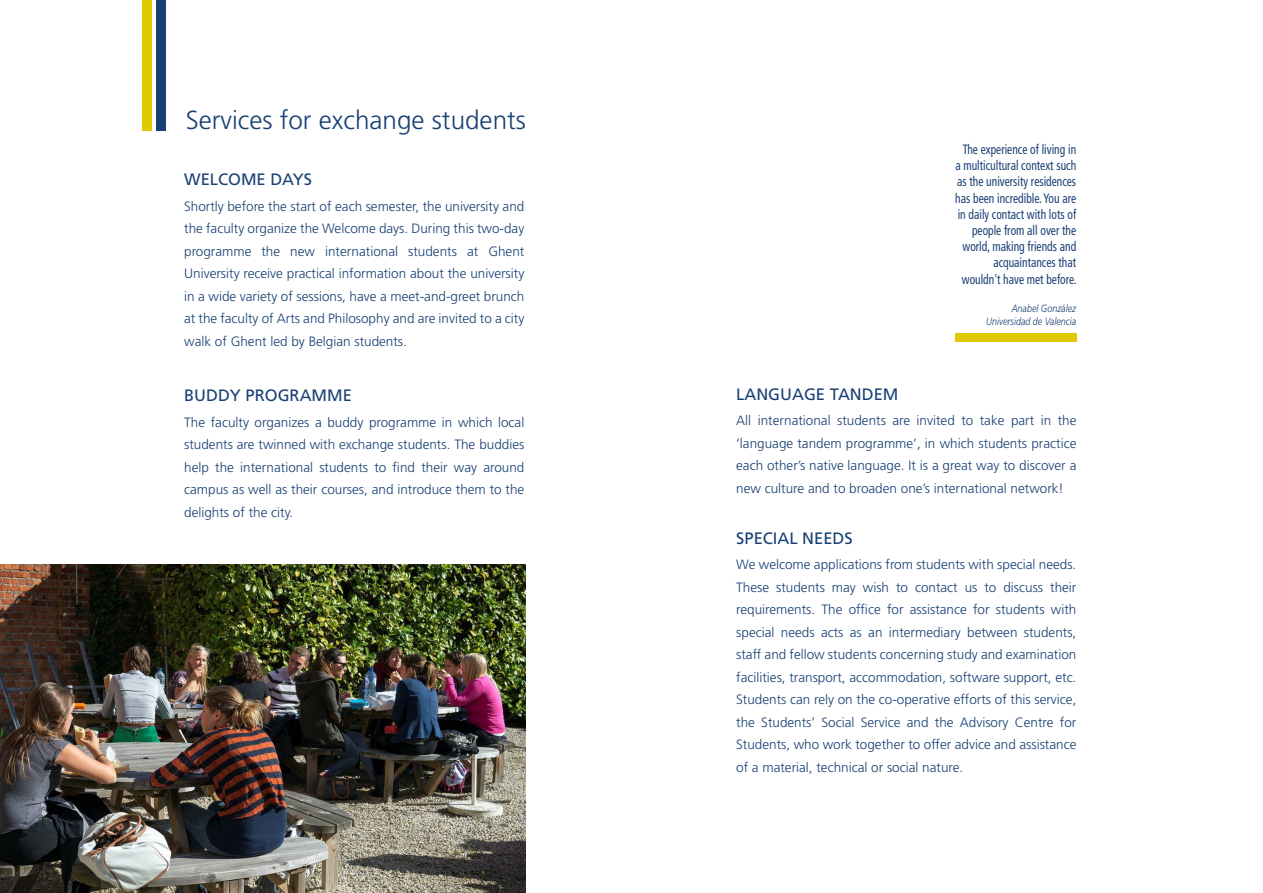
<style>
.page{position:relative;width:1263px;height:893px;background:#fff}
.page>*{position:absolute;margin:0;border:0;box-sizing:border-box;transform-origin:0 0}
.t1{font:300 26.1px "Frutiger LT Std";color:#184074}
.t2{font:16.5px "Frutiger LT Std";color:#184074}
.t3{font:300 13.5px/22.5px "Frutiger LT Std";color:#184074;text-align:justify}
.t4{font:condensed 13.5px/16.2px "Frutiger LT Std";color:#184074;text-align:right;scale:.85 1}
.t5{font:italic 300 10.5px/12.6px "Frutiger LT Std";color:#184074;text-align:right;scale:.85 1}
</style>
<div class="page">
<div style="left:142px;top:0;width:10px;height:130px;background:#e0c900"></div>
<div style="left:156px;top:0;width:9px;height:130px;background:#184074"></div>
<div style="left:955px;top:333px;width:121px;height:9px;background:#e0c900"></div>
<img style="left:0;top:564px;width:525px;height:329px">
<h1 class="t1" style="left:186px;top:105px;width:342px">Services for exchange students</h1>
<p class="t2" style="left:184px;top:170px;width:129px">WELCOME DAYS</p>
<p class="t3" style="left:184px;top:195px;width:342px">Shortly before the start of each semester, the university and the faculty organize the Welcome days. During this two-day programme the new international students at Ghent University receive practical information about the university in a wide variety of sessions, have a meet-and-greet brunch at the faculty of Arts and Philosophy and are invited to a city walk of Ghent led by Belgian students.</p>
<p class="t2" style="left:184px;top:386px;width:169px">BUDDY PROGRAMME</p>
<p class="t3" style="left:184px;top:411px;width:342px">The faculty organizes a buddy programme in which local students are twinned with exchange students. The buddies help the international students to find their way around campus as well as their courses, and introduce them to the delights of the city.</p>
<p class="t4" style="left:955px;top:141px;width:144px">The experience of living in a multicultural context such as the university residences has been incredible. You are in daily contact with lots of people from all over the world, making friends and acquaintances that wouldn't have met before.</p>
<p class="t5" style="left:986px;top:303px;width:107px">Anabel González<br>Universidad de Valencia</p>
<p class="t2" style="left:736px;top:384px;width:164px">LANGUAGE TANDEM</p>
<p class="t3" style="left:736px;top:410px;width:342px">All international students are invited to take part in the ‘language tandem programme’, in which students practice each other’s native language. It is a great way to discover a new culture and to broaden one’s international network!</p>
<p class="t2" style="left:736px;top:528px;width:118px">SPECIAL NEEDS</p>
<p class="t3" style="left:736px;top:554px;width:342px">We welcome applications from students with special needs.<br>These students may wish to contact us to discuss their requirements. The office for assistance for students with special needs acts as an intermediary between students, staff and fellow students concerning study and examination facilities, transport, accommodation, software support, etc.<br>Students can rely on the co-operative efforts of this service, the Students’ Social Service and the Advisory Centre for Students, who work together to offer advice and assistance of a material, technical or social nature.</p>
</div>
